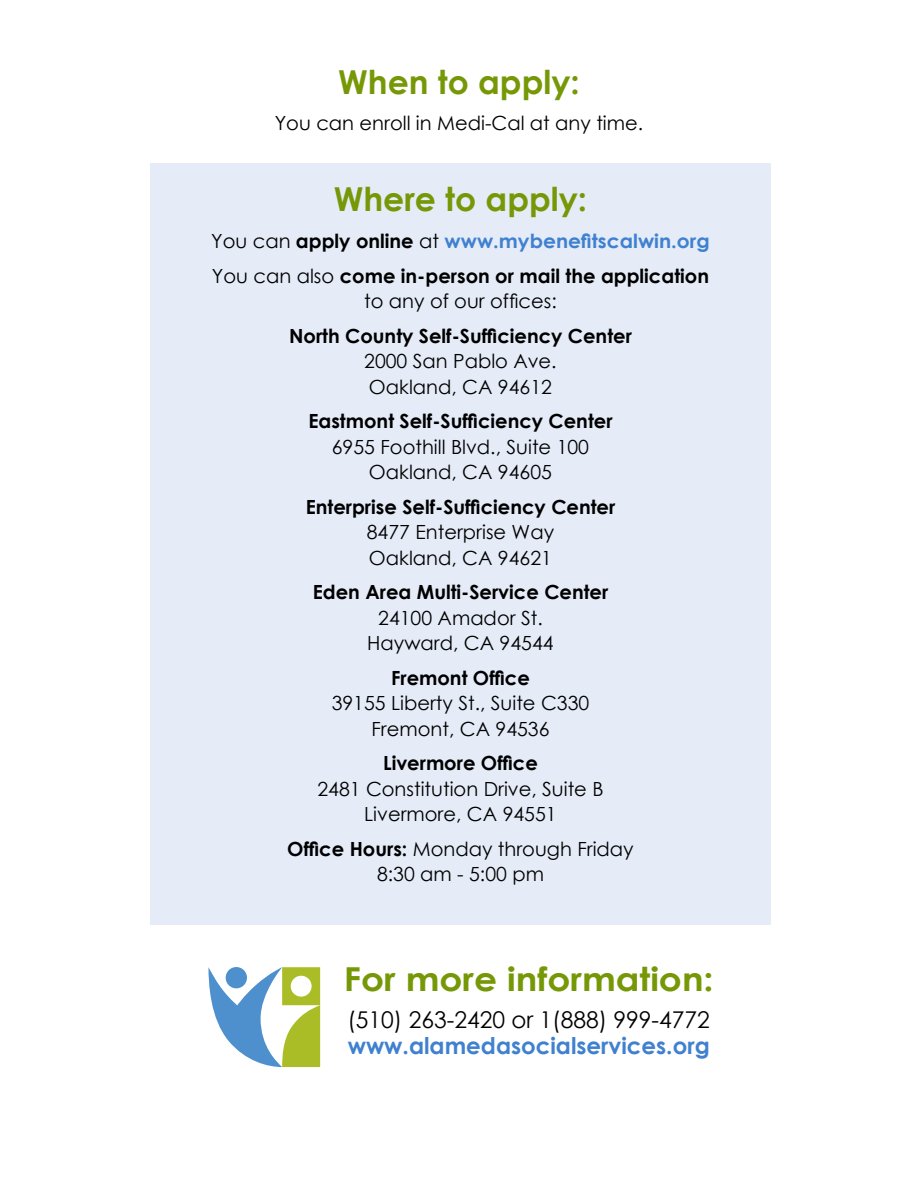
<style>
.page{position:relative;width:918px;height:1188px;background:#fff}
.page>*{position:absolute;margin:0;border:0;box-sizing:border-box;transform-origin:0 0}
.t1{font:700 33px "Century Gothic";color:#769807}
.t2{font:700 33px "Century Gothic";color:#769807;scale:1.09 1}
.t3{font:23.1px "Century Gothic";color:#000}
.t4{font:700 23.1px "Century Gothic";color:#4081cf}
.t5{font:19.5px/25.5px "Century Gothic";color:#000;text-align:center}
.t6{font:700 19.5px/34.5px "Century Gothic";color:#000}
.s1{font-weight:400}
.s2{color:#4081cf}
.s3{font-weight:700}
</style>
<div class="page">
<div style="left:150px;top:164px;width:621px;height:762px;background:#e5ecf8"></div>
<svg style="left:208px;top:967px;width:112px;height:100px"></svg>
<div style="left:226px;top:967px;width:21px;height:21px;background:#4d90cd;border-radius:50%"></div>
<h1 class="t1" style="left:338px;top:57px;width:243px">When to apply:</h1>
<p class="t5" style="left:275px;top:110px;width:370px">You can enroll in Medi-Cal at any time.</p>
<h1 class="t1" style="left:334px;top:174px;width:255px">Where to apply:</h1>
<p class="t6" style="left:211px;top:223px;width:500px"><span class="s1">You can</span> apply online <span class="s1">at</span> <span class="s2">www.mybenefitscalwin.org<br></span><span class="s1">You can also</span> come in-person or mail the application</p>
<p class="t5" style="left:364px;top:288px;width:194px">to any of our offices:</p>
<p class="t6" style="left:289px;top:318px;width:344px">North County Self-Sufficiency Center</p>
<p class="t5" style="left:364px;top:348px;width:194px;text-align:left">2000 San Pablo Ave.<br>Oakland, CA 94612</p>
<p class="t6" style="left:308px;top:403px;width:306px">Eastmont Self-Sufficiency Center</p>
<p class="t5" style="left:332px;top:434px;width:259px">6955 Foothill Blvd., Suite 100<br>Oakland, CA 94605</p>
<p class="t6" style="left:306px;top:489px;width:311px">Enterprise Self-Sufficiency Center</p>
<p class="t5" style="left:367px;top:519px;width:189px;text-align:left">8477 Enterprise Way<br>Oakland, CA 94621</p>
<p class="t6" style="left:313px;top:574px;width:297px">Eden Area Multi-Service Center</p>
<p class="t5" style="left:367px;top:605px;width:188px">24100 Amador St.<br>Hayward, CA 94544</p>
<p class="t6" style="left:391px;top:660px;width:140px">Fremont Office</p>
<p class="t5" style="left:332px;top:690px;width:259px">39155 Liberty St., Suite C330<br>Fremont, CA 94536</p>
<p class="t6" style="left:383px;top:745px;width:156px">Livermore Office</p>
<p class="t5" style="left:317px;top:776px;width:288px">2481 Constitution Drive, Suite B<br>Livermore, CA 94551</p>
<p class="t5" style="left:287px;top:836px;width:348px"><span class="s3">Office Hours:</span> Monday through Friday<br>8:30 am - 5:00 pm</p>
<h1 class="t2" style="left:344px;top:954px;width:341px">For more information:</h1>
<p class="t3" style="left:347px;top:1004px;width:364px">(510) 263-2420 or 1(888) 999-4772</p>
<p class="t4" style="left:348px;top:1028px;width:364px">www.alamedasocialservices.org</p>
</div>
